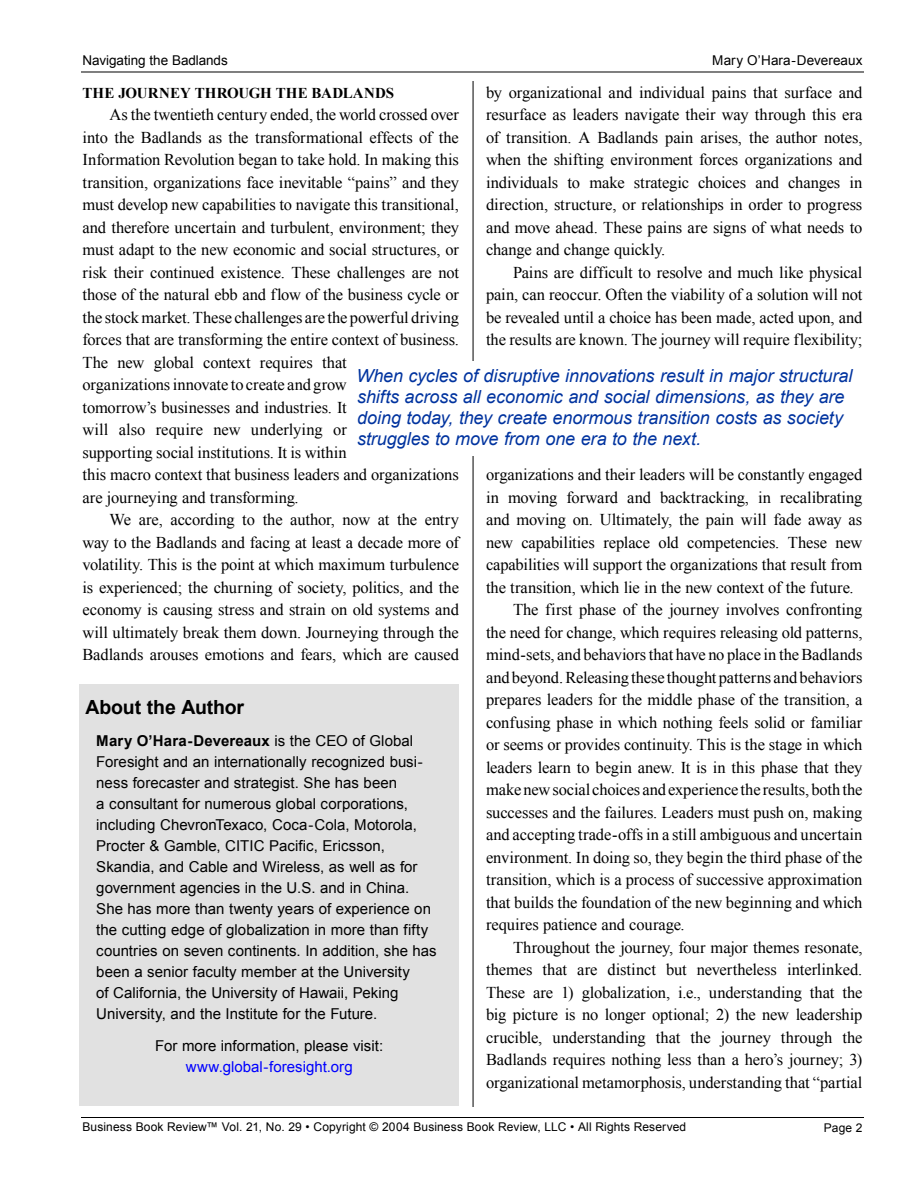
<style>
.page{position:relative;width:918px;height:1188px;background:#fff}
.page>*{position:absolute;margin:0;border:0;box-sizing:border-box;transform-origin:0 0}
.Authors{font:700 19.5px "Arial";letter-spacing:-.005em;color:#000}
.Callout_Ital_quotes{font:italic 18px/21px "Arial";letter-spacing:-.005em;color:#00339f}
.Body_Copy{font:16.5px/22.5px "Times New Roman";letter-spacing:-.005em;color:#000;text-align:justify}
.About_the_Authors{font:15px/21px "Arial";color:#000}
.Chapter_Title{font:700 15px "Times New Roman";letter-spacing:.005em;color:#000}
.Header_Left{font:13.5px "Arial";letter-spacing:-.005em;color:#000}
.Header_Right{font:13.5px "Arial";letter-spacing:.005em;color:#000}
.Footer_Left{font:12px "Arial";letter-spacing:.01em;color:#000}
.Footer_Right{font:12px "Arial";color:#000}
.s1{font-weight:700}
.s2{color:#00f}
</style>
<div class="page">
<hr style="left:81px;top:72px;width:783px;height:1px;background:#000">
<hr style="left:81px;top:1117px;width:783px;height:1px;background:#000">
<hr style="left:473px;top:81px;width:1px;height:1026px;background:#000">
<div style="left:80px;top:684px;width:379px;height:422px;background:#e1e1e1"></div>
<p class="Header_Left" style="left:82px;top:53px;width:147px">Navigating the Badlands</p>
<p class="Header_Right" style="left:712px;top:53px;width:152px">Mary O’Hara-Devereaux</p>
<p class="Body_Copy" style="left:486px;top:80px;width:378px">by organizational and individual pains that surface and resurface as leaders navigate their way through this era of transition. A Badlands pain arises, the author notes, when the shifting environment forces organizations and individuals to make strategic choices and changes in direction, structure, or relationships in order to progress and move ahead. These pains are signs of what needs to change and change quickly.</p>
<p class="Body_Copy" style="left:486px;top:260px;width:378px;text-indent:27px">Pains are difficult to resolve and much like physical pain, can reoccur. Often the viability of a solution will not be revealed until a choice has been made, acted upon, and the results are known. The journey will require flexibility;</p>
<p class="Chapter_Title" style="left:82px;top:84px;width:313px">THE JOURNEY THROUGH THE BADLANDS</p>
<p class="Body_Copy" style="left:82px;top:103px;width:378px;text-align:left;text-indent:27px">As the twentieth century ended, the world crossed over into the Badlands as the transformational effects of the Information Revolution began to take hold. In making this transition, organizations face inevitable “pains” and they must develop new capabilities to navigate this transitional, and therefore uncertain and turbulent, environment; they must adapt to the new economic and social structures, or risk their continued existence. These challenges are not those of the natural ebb and flow of the business cycle or the stock market. These challenges are the powerful driving forces that are transforming the entire context of business.<br>The new global context requires that<br>organizations innovate to create and grow<br>tomorrow’s businesses and industries. It<br>will also require new underlying or<br>supporting social institutions. It is within<br>this macro context that business leaders and organizations are journeying and transforming.</p>
<p class="Body_Copy" style="left:82px;top:508px;width:378px;text-indent:27px">We are, according to the author, now at the entry way to the Badlands and facing at least a decade more of volatility. This is the point at which maximum turbulence is experienced; the churning of society, politics, and the economy is causing stress and strain on old systems and will ultimately break them down. Journeying through the Badlands arouses emotions and fears, which are caused</p>
<p class="Callout_Ital_quotes" style="left:356px;top:365px;width:498px">When cycles of disruptive innovations result in major structural shifts across all economic and social dimensions, as they are doing today, they create enormous transition costs as society struggles to move from one era to the next.</p>
<p class="Body_Copy" style="left:486px;top:463px;width:378px">organizations and their leaders will be constantly engaged in moving forward and backtracking, in recalibrating and moving on. Ultimately, the pain will fade away as new capabilities replace old competencies. These new capabilities will support the organizations that result from the transition, which lie in the new context of the future.</p>
<p class="Body_Copy" style="left:486px;top:598px;width:378px;text-indent:27px">The first phase of the journey involves confronting the need for change, which requires releasing old patterns, mind-sets, and behaviors that have no place in the Badlands and beyond. Releasing these thought patterns and behaviors prepares leaders for the middle phase of the transition, a confusing phase in which nothing feels solid or familiar or seems or provides continuity. This is the stage in which leaders learn to begin anew. It is in this phase that they make new social choices and experience the results, both the successes and the failures. Leaders must push on, making and accepting trade-offs in a still ambiguous and uncertain environment. In doing so, they begin the third phase of the transition, which is a process of successive approximation that builds the foundation of the new beginning and which requires patience and courage.</p>
<p class="Body_Copy" style="left:486px;top:935px;width:378px;text-indent:27px">Throughout the journey, four major themes resonate, themes that are distinct but nevertheless interlinked.<br>These are 1) globalization, i.e., understanding that the big picture is no longer optional; 2) the new leadership crucible, understanding that the journey through the Badlands requires nothing less than a hero’s journey; 3) organizational metamorphosis, understanding that “partial</p>
<p class="Authors" style="left:86px;top:697px;width:160px">About the Author</p>
<p class="About_the_Authors" style="left:96px;top:730px;width:342px"><span class="s1">Mary O’Hara-Devereaux</span> is the CEO of Global Foresight and an internationally recognized busi&shy;ness forecaster and strategist. She has been<br>a consultant for numerous global corporations, including ChevronTexaco, Coca-Cola, Motorola, Procter &amp; Gamble, CITIC Pacific, Ericsson, Skandia, and Cable and Wireless, as well as for government agencies in the U.S. and in China.<br>She has more than twenty years of experience on the cutting edge of globalization in more than fifty countries on seven continents. In addition, she has been a senior faculty member at the University<br>of California, the University of Hawaii, Peking University, and the Institute for the Future.</p>
<p class="About_the_Authors" style="left:155px;top:1035px;width:230px;text-align:center">For more information, please visit: <span class="s2">www.global-foresight.org</span></p>
<p class="Footer_Left" style="left:82px;top:1121px;width:605px">Business Book Review™ Vol. 21, No. 29 • Copyright © 2004 Business Book Review, LLC • All Rights Reserved</p>
<p class="Footer_Right" style="left:824px;top:1121px;width:40px">Page 2</p>
</div>
